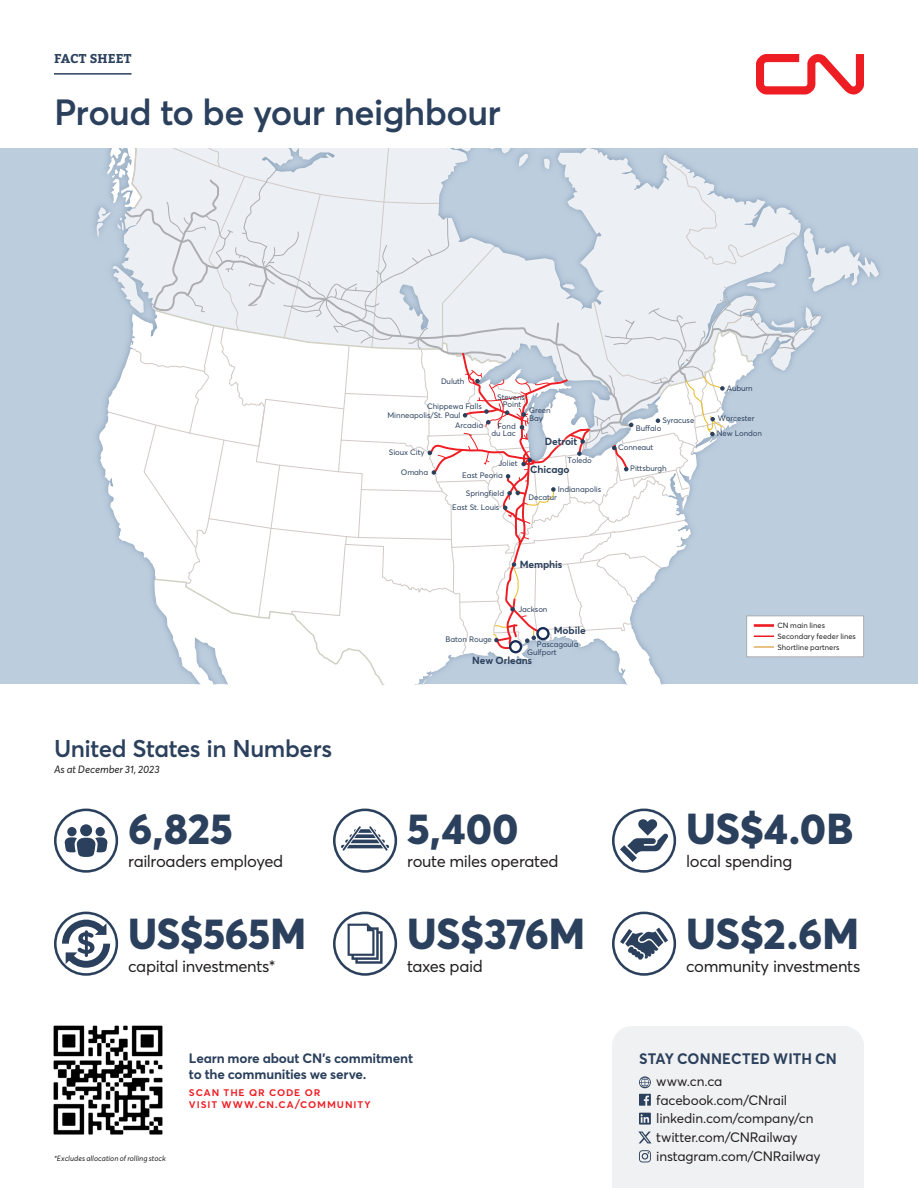
<style>
.page{position:relative;width:918px;height:1188px;background:#fff}
.page>*{position:absolute;margin:0;border:0;box-sizing:border-box;transform-origin:0 0}
.Total_Numbers_-_Number__US{font:800 42.75px "Averta";letter-spacing:-.005em;color:#2b405c}
.Province_State__H1{font:600 36px "Averta";letter-spacing:-.025em;color:#2b405c}
.Province_State__H1-2{font:600 24px "Averta";letter-spacing:-.02em;color:#2b405c}
.Total_Numbers_-_Body_copy{font:16.5px "Averta";letter-spacing:-.025em;color:#231f20}
.Stay_Connected_-_Subhead__H2{font:700 15px "Averta";letter-spacing:.005em;color:#2b405c}
.Body_copy_-_8pt__less_space_after{font:13.5px "Averta";letter-spacing:-.015em;color:#231f20}
.Body_copy_-_9pt{font:700 13.5px/16.2px "Averta";letter-spacing:-.015em;color:#2b405c}
.t1{font:700 12.75px "Bitter";letter-spacing:.01em;color:#2b405c}
.CTA{font:600 11.7px/11.7px "Averta";letter-spacing:.075em;color:#ee1d23}
.In_Numbers__Prov_State__-_As_at{font:italic 10.5px "Averta";color:#231f20}
.t2{font:700 10.2px "Averta";letter-spacing:-.015em;color:#2b405c}
.t3{font:7.8px/7.5px "Averta";letter-spacing:-.01em;color:#2b405c}
.Legend{font:7.5px "Averta";letter-spacing:.005em;color:#231f20}
.Fine_print{font:italic 7.5px "Averta";letter-spacing:-.005em;color:#231f20}
</style>
<div class="page">
<hr style="left:54px;top:73px;width:78px;height:2px;background:#2b405c">
<svg style="left:756px;top:54px;width:108px;height:40px"></svg>
<div style="left:879px;top:148px;width:39px;height:424px;background:#bccdde"></div>
<div style="left:879px;top:572px;width:39px;height:112px;background:#bccdde"></div>
<svg style="left:0;top:148px;width:879px;height:536px"></svg>
<hr style="left:754px;top:646px;width:20px;height:2px;background:#e0ad5e">
<svg style="left:612px;top:912px;width:64px;height:64px"></svg>
<svg style="left:333px;top:912px;width:64px;height:64px"></svg>
<svg style="left:54px;top:912px;width:64px;height:64px"></svg>
<img style="left:53px;top:1025px;width:110px;height:110px">
<svg style="left:54px;top:809px;width:64px;height:64px"></svg>
<svg style="left:333px;top:809px;width:64px;height:64px"></svg>
<svg style="left:612px;top:809px;width:64px;height:64px"></svg>
<div style="left:612px;top:1026px;width:252px;height:162px;background:#f0f1f2"></div>
<h3 class="t1" style="left:54px;top:49px;width:79px">FACT SHEET</h3>
<p class="Province_State__H1" style="left:54px;top:90px;width:449px">Proud to be your neighbour</p>
<p class="Province_State__H1-2" style="left:54px;top:734px;width:280px">United States in Numbers</p>
<p class="In_Numbers__Prov_State__-_As_at" style="left:54px;top:763px;width:107px">As at December 31, 2023</p>
<p class="Total_Numbers_-_Number__US" style="left:128px;top:802px;width:106px">6,825</p>
<p class="Total_Numbers_-_Body_copy" style="left:128px;top:851px;width:157px">railroaders employed</p>
<p class="Total_Numbers_-_Number__US" style="left:128px;top:906px;width:179px">US$565M</p>
<p class="Total_Numbers_-_Body_copy" style="left:128px;top:956px;width:149px">capital investments*</p>
<p class="t3" style="left:441px;top:377px;width:25px">Duluth</p>
<p class="t3" style="left:427px;top:402px;width:56px">Chippewa Falls</p>
<p class="t3" style="left:455px;top:410px;width:30px;line-height:9.8px;text-indent:-68px">Minneapolis/St. Paul<br>Arcadia</p>
<p class="t3" style="left:497px;top:393px;width:29px;text-align:center">Stevens<br>Point</p>
<p class="t3" style="left:492px;top:422px;width:26px;text-align:right">Fond du Lac</p>
<p class="t3" style="left:529px;top:407px;width:23px">Green<br>Bay</p>
<p class="t2" style="left:545px;top:435px;width:34px">Detroit</p>
<p class="t3" style="left:389px;top:448px;width:37px">Sioux City</p>
<p class="t3" style="left:401px;top:468px;width:29px">Omaha</p>
<p class="t3" style="left:498px;top:460px;width:21px">Joliet</p>
<p class="t3" style="left:462px;top:472px;width:42px">East Peoria</p>
<p class="t3" style="left:452px;top:486px;width:53px;line-height:14.4px;text-indent:14px">Springfield<br>East St. Louis</p>
<p class="t3" style="left:567px;top:456px;width:26px">Toledo</p>
<p class="t2" style="left:530px;top:463px;width:41px">Chicago</p>
<p class="t3" style="left:558px;top:485px;width:45px">Indianapolis</p>
<p class="t3" style="left:529px;top:493px;width:30px">Decatur</p>
<p class="t3" style="left:662px;top:417px;width:34px">Syracuse</p>
<p class="t3" style="left:636px;top:425px;width:27px">Buffalo</p>
<p class="t3" style="left:618px;top:444px;width:37px">Conneaut</p>
<p class="t3" style="left:630px;top:465px;width:38px">Pittsburgh</p>
<p class="t2" style="left:520px;top:558px;width:44px">Memphis</p>
<p class="t3" style="left:518px;top:605px;width:31px">Jackson</p>
<p class="t3" style="left:527px;top:641px;width:53px;text-indent:10px">Pascagoula<br>Gulfport</p>
<p class="t2" style="left:554px;top:624px;width:33px">Mobile</p>
<p class="t3" style="left:446px;top:635px;width:48px">Baton Rouge</p>
<p class="t2" style="left:472px;top:654px;width:61px">New Orleans</p>
<p class="t3" style="left:727px;top:385px;width:27px">Auburn</p>
<p class="t3" style="left:718px;top:415px;width:38px">Worcester</p>
<p class="t3" style="left:717px;top:430px;width:47px">New London</p>
<p class="Legend" style="left:777px;top:621px;width:49px">CN main lines</p>
<p class="Legend" style="left:777px;top:632px;width:80px">Secondary feeder lines</p>
<p class="Legend" style="left:777px;top:642px;width:64px">Shortline partners</p>
<p class="Total_Numbers_-_Number__US" style="left:407px;top:802px;width:113px">5,400</p>
<p class="Total_Numbers_-_Body_copy" style="left:407px;top:851px;width:153px">route miles operated</p>
<p class="Total_Numbers_-_Number__US" style="left:407px;top:906px;width:179px">US$376M</p>
<p class="Total_Numbers_-_Body_copy" style="left:407px;top:956px;width:77px">taxes paid</p>
<p class="Total_Numbers_-_Number__US" style="left:686px;top:802px;width:169px">US$4.0B</p>
<p class="Total_Numbers_-_Body_copy" style="left:686px;top:851px;width:108px">local spending</p>
<p class="Total_Numbers_-_Number__US" style="left:686px;top:906px;width:174px">US$2.6M</p>
<p class="Total_Numbers_-_Body_copy" style="left:686px;top:956px;width:176px">community investments</p>
<p class="Fine_print" style="left:54px;top:1154px;width:113px">*Excludes allocation of rolling stock</p>
<p class="Body_copy_-_9pt" style="left:189px;top:1050px;width:226px">Learn more about CN’s commitment to the communities we serve.</p>
<p class="CTA" style="left:189px;top:1086px;width:183px">scan the qr code or<br>visit www.cn.ca/community</p>
<p class="Stay_Connected_-_Subhead__H2" style="left:639px;top:1049px;width:199px">STAY CONNECTED WITH CN</p>
<p class="Body_copy_-_8pt__less_space_after" style="left:656px;top:1073px;width:68px">www.cn.ca</p>
<p class="Body_copy_-_8pt__less_space_after" style="left:656px;top:1091px;width:133px">facebook.com/CNrail</p>
<p class="Body_copy_-_8pt__less_space_after" style="left:656px;top:1110px;width:159px">linkedin.com/company/cn</p>
<p class="Body_copy_-_8pt__less_space_after" style="left:656px;top:1129px;width:143px">twitter.com/CNRailway</p>
<p class="Body_copy_-_8pt__less_space_after" style="left:656px;top:1148px;width:166px">instagram.com/CNRailway</p>
</div>
